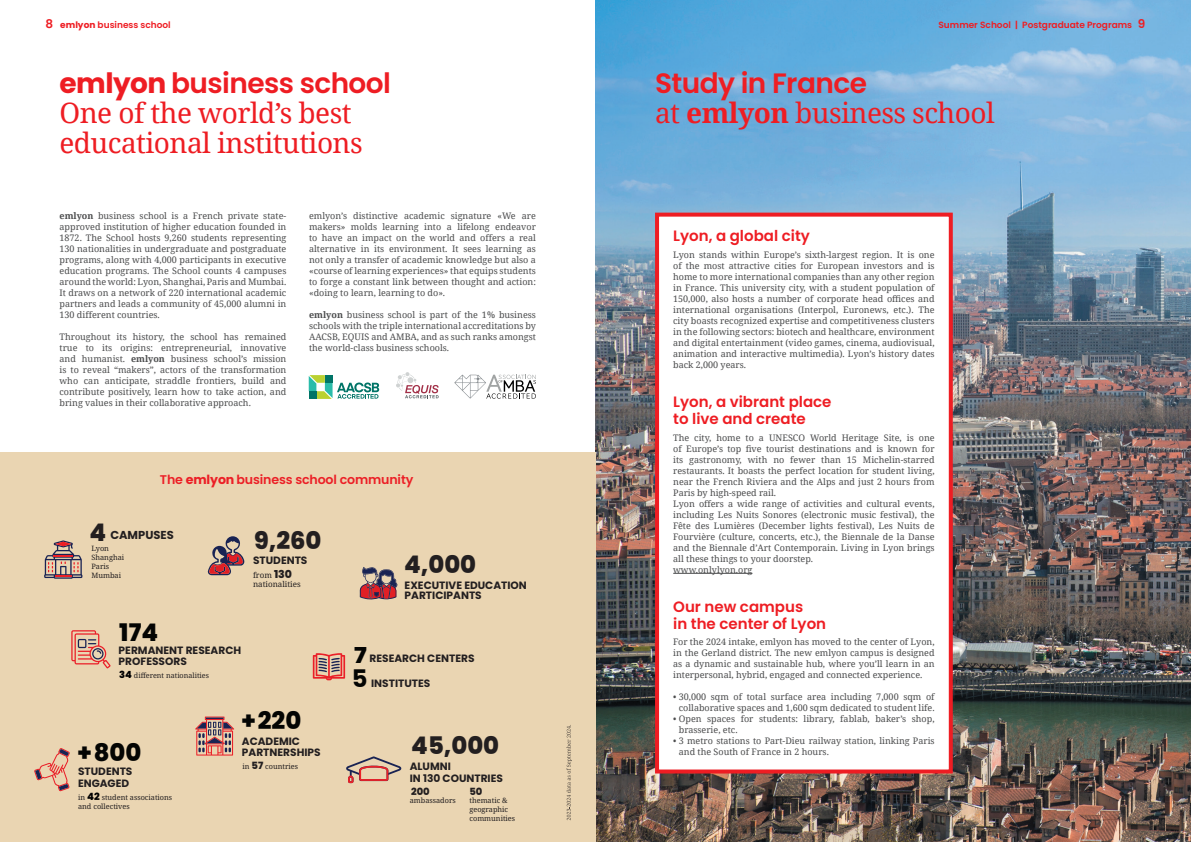
<style>
.page{position:relative;width:1191px;height:842px;background:#fff}
.page>*{position:absolute;margin:0;border:0;box-sizing:border-box;transform-origin:0 0}
.t1{font:28px/30px "Noto Serif";letter-spacing:-.02em;color:#ee1d23}
.t2{font:600 28px "Poppins";letter-spacing:-.02em;color:#ee1d23}
.t3{font:800 24.2px "Poppins";color:#231f20}
.t4{font:800 24.2px "Poppins";color:#040503}
.t5{font:700 24.2px "Poppins";color:#040503}
.t6{font:800 21.9px "Poppins";color:#040503;scale:1.1 1}
.t7{font:600 15px/17px "Poppins";color:#ee1d23}
.t8{font:600 12.6px "Poppins";letter-spacing:-.01em;color:#ec1f26}
.t9{font:700 11.5px "Poppins";color:#231f20}
.t10{font:700 10.6px/11.7px "Poppins";color:#231f20}
.t11{font:800 9.9px "Poppins";color:#231f20}
.t12{font:9px/11px "Noto Serif";color:#4b4c4d;text-align:justify}
.t13{font:600 9px "Poppins";color:#ee1d23}
.t14{font:8px/9.6px "Noto Serif";color:#231f20}
.t15{font:7.4px/8.9px "Noto Serif";color:#231f20}
.t16{font:7.3px/8.8px "Noto Serif";color:#231f20}
.t17{font:7.2px "Noto Serif";color:#231f20}
.s1{font-size:12px}
.s2{font-weight:700}
.s3{font-weight:800;font-size:24.2px}
.s4{font-family:"Poppins";font-weight:800;font-size:9.8px;color:#000001}
.s5{font-family:"Poppins";font-weight:800;font-size:10.9px}
.s6{font-family:"Poppins";font-weight:800;font-size:10px;color:#000001}
.s7{font-family:"Poppins";font-weight:800;font-size:10px}
</style>
<div class="page">
<svg style="left:309px;top:375px;width:70px;height:24px"></svg>
<svg style="left:396px;top:372px;width:42px;height:26px"></svg>
<svg style="left:454px;top:375px;width:82px;height:24px"></svg>
<img style="left:595px;top:0;width:596px;height:842px">
<div style="left:657px;top:215px;width:293px;height:556px;background:#fff"></div>
<hr style="left:673px;top:573px;width:79px;height:1px;background:#4b4c4d">
<div style="left:655px;top:213px;width:297px;height:560px;border:4px solid #ee1d23"></div>
<div style="left:0;top:453px;width:595px;height:389px;background:#ead5b2"></div>
<svg style="left:44px;top:540px;width:38px;height:39px"></svg>
<svg style="left:71px;top:630px;width:40px;height:38px"></svg>
<svg style="left:195px;top:716px;width:39px;height:39px"></svg>
<svg style="left:34px;top:748px;width:36px;height:43px"></svg>
<svg style="left:313px;top:653px;width:32px;height:27px"></svg>
<svg style="left:207px;top:536px;width:37px;height:39px"></svg>
<svg style="left:360px;top:567px;width:38px;height:33px"></svg>
<svg style="left:346px;top:756px;width:55px;height:27px"></svg>
<svg style="left:566px;top:725px;width:6px;height:95px"></svg>
<p class="t13" style="left:45px;top:20px;width:127px"><span class="s1">8</span> <span class="s2">emlyon</span> business school</p>
<h1 class="t2" style="left:60px;top:67px;width:333px"><span class="s2">emlyon</span> business school</h1>
<h1 class="t1" style="left:60px;top:97px;width:305px">One of the world’s best educational institutions</h1>
<p class="t12" style="left:60px;top:210px;width:228px"><span class="s2">emlyon</span> business school is a French private state&shy;approved institution of higher education founded in 1872. The School hosts 9,260 students representing 130 nationalities in undergraduate and postgraduate programs, along with 4,000 participants in executive education programs. The School counts 4 campuses around the world: Lyon, Shanghai, Paris and Mumbai.<br>It draws on a network of 220 international academic partners and leads a community of 45,000 alumni in 130 different countries.</p>
<p class="t12" style="left:60px;top:331px;width:228px">Throughout its history, the school has remained true to its origins: entrepreneurial, innovative and humanist. <span class="s2">emlyon</span> business school’s mission is to reveal “makers”, actors of the transformation who can anticipate, straddle frontiers, build and contribute positively, learn how to take action, and bring values in their collaborative approach.</p>
<p class="t12" style="left:309px;top:210px;width:228px">emlyon’s distinctive academic signature «We are makers» molds learning into a lifelong endeavor to have an impact on the world and offers a real alternative in its environment. It sees learning as not only a transfer of academic knowledge but also a «course of learning experiences» that equips students to forge a constant link between thought and action: «doing to learn, learning to do».</p>
<p class="t12" style="left:309px;top:309px;width:228px"><span class="s2">emlyon</span> business school is part of the 1% business schools with the triple international accreditations by AACSB, EQUIS and AMBA, and as such ranks amongst the world-class business schools.</p>
<h3 class="t8" style="left:160px;top:473px;width:255px">The <span class="s2">emlyon</span> business school community</h3>
<p class="t9" style="left:90px;top:528px;width:86px"><span class="s3">4</span> CAMPUSES</p>
<p class="t15" style="left:91px;top:544px;width:34px">Lyon<br>Shanghai<br>Paris<br>Mumbai</p>
<h2 class="t4" style="left:119px;top:618px;width:40px">174</h2>
<p class="t17" style="left:119px;top:670px;width:91px"><span class="s4">34</span> different nationalities</p>
<p class="t10" style="left:119px;top:645px;width:124px;line-height:10.8px">PERMANENT RESEARCH<br>PROFESSORS</p>
<h2 class="t3" style="left:254px;top:526px;width:69px">9,260</h2>
<p class="t14" style="left:253px;top:570px;width:49px">from <span class="s5">130 </span>nationalities</p>
<p class="t10" style="left:253px;top:554px;width:56px">STUDENTS</p>
<h2 class="t3" style="left:404px;top:551px;width:74px">4,000</h2>
<p class="t10" style="left:404px;top:580px;width:124px;line-height:10.8px">EXECUTIVE EDUCATION<br>PARTICIPANTS</p>
<h3 class="t6" style="left:354px;top:642px;width:13px">7</h3>
<h2 class="t5" style="left:352px;top:665px;width:17px">5</h2>
<p class="t10" style="left:369px;top:653px;width:106px">RESEARCH CENTERS</p>
<p class="t10" style="left:371px;top:677px;width:61px">INSTITUTES</p>
<h2 class="t4" style="left:78px;top:738px;width:65px">+800</h2>
<p class="t10" style="left:78px;top:765px;width:56px">STUDENTS<br>ENGAGED</p>
<p class="t16" style="left:78px;top:793px;width:96px">in <span class="s6">42</span> student associations and collectives</p>
<h2 class="t4" style="left:242px;top:706px;width:61px">+220</h2>
<p class="t10" style="left:242px;top:735px;width:80px">ACADEMIC<br>PARTNERSHIPS</p>
<p class="t16" style="left:242px;top:762px;width:57px">in <span class="s7">57</span> countries</p>
<h2 class="t3" style="left:411px;top:731px;width:89px">45,000</h2>
<p class="t10" style="left:410px;top:761px;width:95px">ALUMNI<br>IN 130 COUNTRIES</p>
<p class="t11" style="left:411px;top:785px;width:20px">200</p>
<p class="t11" style="left:469px;top:785px;width:14px">50</p>
<p class="t16" style="left:469px;top:796px;width:47px">thematic &amp; geographic communities</p>
<p class="t16" style="left:410px;top:796px;width:47px">ambassadors</p>
<p class="t13" style="left:938px;top:20px;width:208px">Summer School | Postgraduate Programs <span class="s1">9</span></p>
<h1 class="t2" style="left:655px;top:67px;width:213px">Study in France</h1>
<h1 class="t1" style="left:655px;top:97px;width:341px">at <span class="s2">emlyon</span> business school</h1>
<h3 class="t7" style="left:673px;top:228px;width:138px">Lyon, a global city</h3>
<p class="t12" style="left:673px;top:249px;width:263px">Lyon stands within Europe’s sixth-largest region. It is one of the most attractive cities for European investors and is home to more international companies than any other region in France. This university city, with a student population of 150,000, also hosts a number of corporate head offices and international organisations (Interpol, Euronews, etc.). The city boasts recognized expertise and competitiveness clusters in the following sectors: biotech and healthcare, environment and digital entertainment (video games, cinema, audiovisual, animation and interactive multimedia). Lyon’s history dates back 2,000 years.</p>
<h3 class="t7" style="left:673px;top:393px;width:160px">Lyon, a vibrant place to live and create</h3>
<p class="t12" style="left:673px;top:431px;width:263px;text-align:left">The city, home to a UNESCO World Heritage Site, is one of Europe’s top five tourist destinations and is known for its gastronomy, with no fewer than 15 Michelin-starred restaurants. It boasts the perfect location for student living, near the French Riviera and the Alps and just 2 hours from Paris by high-speed rail.<br>Lyon offers a wide range of activities and cultural events, including Les Nuits Sonores (electronic music festival), the Fête des Lumières (December lights festival), Les Nuits de Fourvière (culture, concerts, etc.), the Biennale de la Danse and the Biennale d’Art Contemporain. Living in Lyon brings all these things to your doorstep.<br>www.onlylyon.org</p>
<h3 class="t7" style="left:673px;top:598px;width:154px">Our new campus<br>in the center of Lyon</h3>
<p class="t12" style="left:673px;top:636px;width:263px">For the 2024 intake, emlyon has moved to the center of Lyon, in the Gerland district. The new emlyon campus is designed as a dynamic and sustainable hub, where you’ll learn in an interpersonal, hybrid, engaged and connected experience.</p>
<p class="t12" style="left:673px;top:691px;width:263px;text-align:right">• 30,000 sqm of total surface area including 7,000 sqm of collaborative spaces and 1,600 sqm dedicated to student life.</p>
<p class="t12" style="left:679px;top:713px;width:257px;text-indent:-6px">• Open spaces for students: library, fablab, baker’s shop, brasserie, etc.</p>
<p class="t12" style="left:679px;top:735px;width:257px;text-indent:-6px">• 3 metro stations to Part-Dieu railway station, linking Paris and the South of France in 2 hours.</p>
</div>
